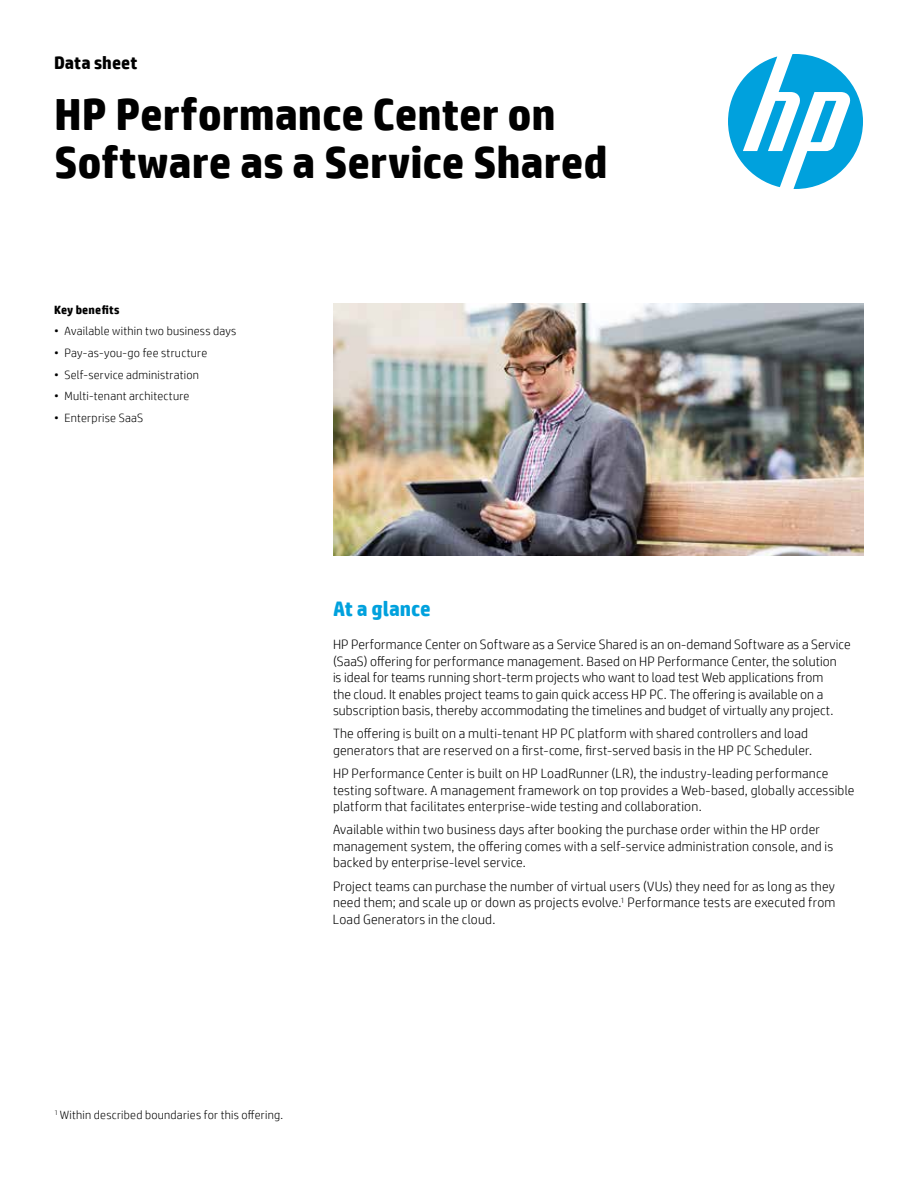
<style>
.page{position:relative;width:918px;height:1188px;background:#fff}
.page>*{position:absolute;margin:0;border:0;box-sizing:border-box;transform-origin:0 0}
.t1{font:700 45px/48px "HP Simplified";color:#000}
.t2{font:700 21px "HP Simplified";letter-spacing:-.005em;color:#00a1dd}
.t3{font:700 18px "HP Simplified";color:#000}
.t4{font:300 13.5px/16.5px "HP Simplified";letter-spacing:.01em;color:#000}
.t5{font:300 12px "HP Simplified";letter-spacing:.02em;color:#000101}
.t6{font:300 12px "HP Simplified";letter-spacing:.02em;color:#000}
.t7{font:700 12px "HP Simplified";letter-spacing:.02em;color:#000}
</style>
<div class="page">
<img style="left:333px;top:304px;width:531px;height:251px">
<svg style="left:728px;top:54px;width:135px;height:135px"></svg>
<h3 class="t3" style="left:54px;top:52px;width:85px">Data sheet</h3>
<h1 class="t1" style="left:54px;top:90px;width:555px">HP Performance Center on<br>Software as a Service Shared</h1>
<p class="t7" style="left:54px;top:302px;width:67px">Key benefits</p>
<p class="t5" style="left:54px;top:324px;width:184px">• Available within two business days</p>
<p class="t5" style="left:54px;top:346px;width:155px">• Pay-as-you-go fee structure</p>
<p class="t5" style="left:54px;top:368px;width:147px">• Self-service administration</p>
<p class="t5" style="left:54px;top:390px;width:137px">• Multi-tenant architecture</p>
<p class="t5" style="left:54px;top:411px;width:91px">• Enterprise SaaS</p>
<h2 class="t2" style="left:333px;top:597px;width:99px">At a glance</h2>
<p class="t4" style="left:333px;top:636px;width:519px">HP Performance Center on Software as a Service Shared is an on-demand Software as a Service (SaaS) offering for performance management. Based on HP Performance Center, the solution<br>is ideal for teams running short-term projects who want to load test Web applications from<br>the cloud. It enables project teams to gain quick access HP PC. The offering is available on a subscription basis, thereby accommodating the timelines and budget of virtually any project.</p>
<p class="t4" style="left:333px;top:725px;width:481px">The offering is built on a multi-tenant HP PC platform with shared controllers and load generators that are reserved on a first-come, first-served basis in the HP PC Scheduler.</p>
<p class="t4" style="left:333px;top:765px;width:523px">HP Performance Center is built on HP LoadRunner (LR), the industry-leading performance testing software. A management framework on top provides a Web-based, globally accessible platform that facilitates enterprise-wide testing and collaboration.</p>
<p class="t4" style="left:333px;top:821px;width:502px">Available within two business days after booking the purchase order within the HP order management system, the offering comes with a self-service administration console, and is backed by enterprise-level service.</p>
<p class="t4" style="left:333px;top:878px;width:504px;text-align:justify">Project teams can purchase the number of virtual users (VUs) they need for as long as they need them; and scale up or down as projects evolve.<sup>1</sup> Performance tests are executed from Load Generators in the cloud.</p>
<p class="t6" style="left:54px;top:1108px;width:230px"><sup>1</sup> Within described boundaries for this offering.</p>
</div>
